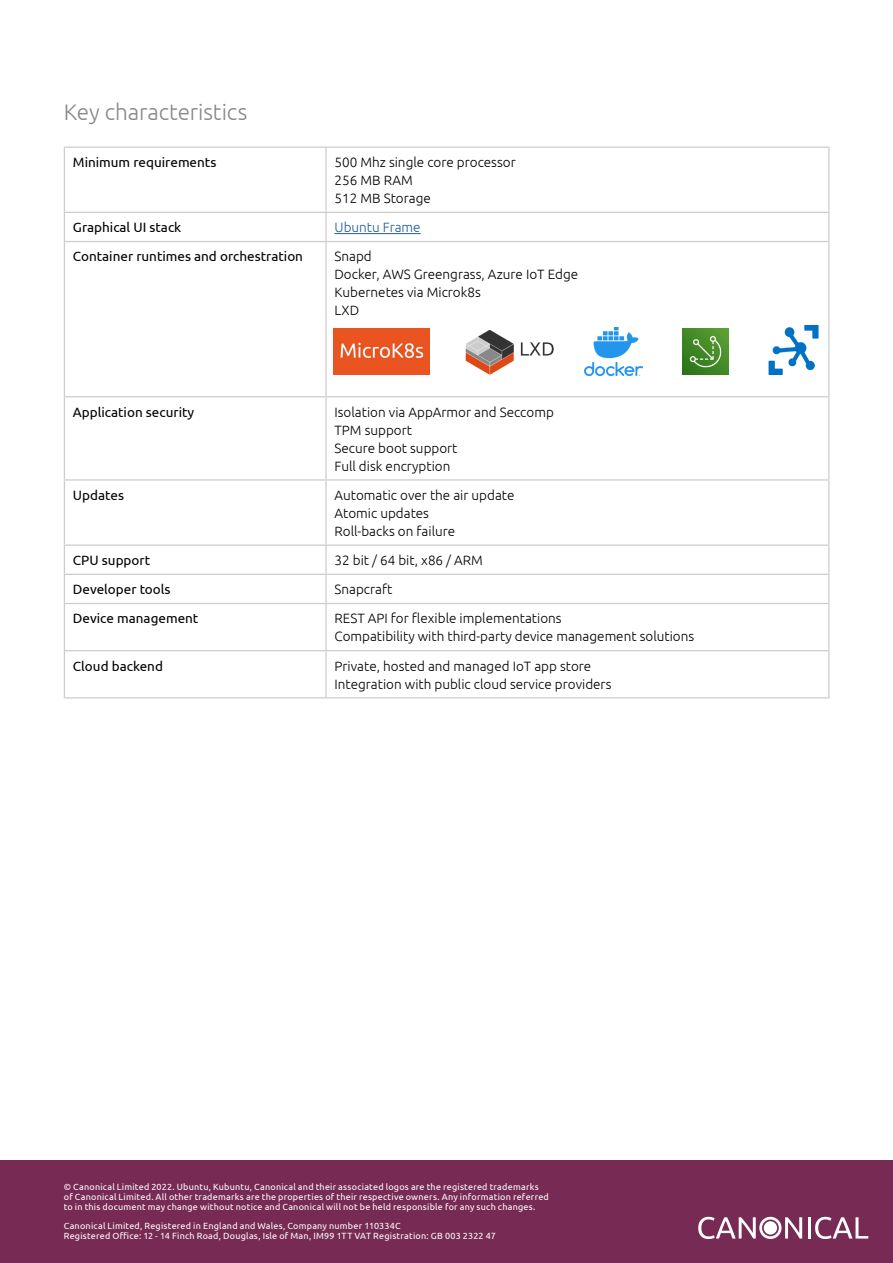
<style>
.page{position:relative;width:893px;height:1263px;background:#fff}
.page>*{position:absolute;margin:0;border:0;box-sizing:border-box;transform-origin:0 0}
.t1{font:300 22.5px "Ubuntu";letter-spacing:-.005em;color:#888}
.t2{font:300 13.5px/18px "Ubuntu";color:#000}
.t3{font:13.5px "Ubuntu";color:#000}
.t4{font:300 13.5px "Ubuntu";color:#215e9e}
.t5{font:9px/9.8px "Ubuntu";letter-spacing:.025em;color:#fff}
</style>
<div class="page">
<hr style="left:64px;top:148px;width:1px;height:64px;background:#cdcdcd">
<hr style="left:64px;top:147px;width:262px;height:1px;background:#cdcdcd">
<hr style="left:325px;top:148px;width:2px;height:64px;background:#cdcdcd">
<hr style="left:326px;top:147px;width:503px;height:1px;background:#cdcdcd">
<hr style="left:828px;top:148px;width:1px;height:64px;background:#cdcdcd">
<svg style="left:64px;top:213px;width:1px;height:28px"></svg>
<hr style="left:64px;top:242px;width:1px;height:154px;background:#cdcdcd">
<hr style="left:64px;top:397px;width:1px;height:82px;background:#cdcdcd">
<hr style="left:64px;top:481px;width:1px;height:63px;background:#cdcdcd">
<svg style="left:64px;top:546px;width:1px;height:57px"></svg>
<hr style="left:64px;top:604px;width:1px;height:46px;background:#cdcdcd">
<hr style="left:64px;top:651px;width:1px;height:46px;background:#cdcdcd">
<hr style="left:64px;top:212px;width:262px;height:1px;background:#cdcdcd">
<hr style="left:64px;top:241px;width:262px;height:1px;background:#cdcdcd">
<hr style="left:325px;top:213px;width:2px;height:28px;background:#cdcdcd">
<hr style="left:325px;top:242px;width:2px;height:154px;background:#cdcdcd">
<hr style="left:325px;top:397px;width:2px;height:82px;background:#cdcdcd">
<hr style="left:325px;top:481px;width:2px;height:63px;background:#cdcdcd">
<hr style="left:325px;top:546px;width:2px;height:28px;background:#cdcdcd">
<hr style="left:325px;top:575px;width:2px;height:28px;background:#cdcdcd">
<hr style="left:325px;top:604px;width:2px;height:46px;background:#cdcdcd">
<hr style="left:325px;top:651px;width:2px;height:46px;background:#cdcdcd">
<hr style="left:326px;top:212px;width:503px;height:1px;background:#cdcdcd">
<hr style="left:326px;top:241px;width:503px;height:1px;background:#cdcdcd">
<svg style="left:828px;top:213px;width:1px;height:28px"></svg>
<hr style="left:828px;top:242px;width:1px;height:154px;background:#cdcdcd">
<hr style="left:828px;top:397px;width:1px;height:82px;background:#cdcdcd">
<hr style="left:828px;top:481px;width:1px;height:63px;background:#cdcdcd">
<svg style="left:828px;top:546px;width:1px;height:57px"></svg>
<hr style="left:828px;top:604px;width:1px;height:46px;background:#cdcdcd">
<hr style="left:828px;top:651px;width:1px;height:46px;background:#cdcdcd">
<hr style="left:64px;top:396px;width:262px;height:1px;background:#cdcdcd">
<hr style="left:64px;top:479px;width:262px;height:2px;background:#cdcdcd">
<hr style="left:64px;top:544px;width:262px;height:2px;background:#cdcdcd">
<hr style="left:64px;top:574px;width:262px;height:1px;background:#cdcdcd">
<hr style="left:64px;top:603px;width:262px;height:1px;background:#cdcdcd">
<hr style="left:64px;top:650px;width:262px;height:1px;background:#cdcdcd">
<hr style="left:64px;top:697px;width:262px;height:1px;background:#cdcdcd">
<hr style="left:326px;top:396px;width:503px;height:1px;background:#cdcdcd">
<hr style="left:326px;top:479px;width:503px;height:2px;background:#cdcdcd">
<hr style="left:326px;top:544px;width:503px;height:2px;background:#cdcdcd">
<hr style="left:326px;top:574px;width:503px;height:1px;background:#cdcdcd">
<hr style="left:326px;top:603px;width:503px;height:1px;background:#cdcdcd">
<hr style="left:326px;top:650px;width:503px;height:1px;background:#cdcdcd">
<hr style="left:326px;top:697px;width:503px;height:1px;background:#cdcdcd">
<hr style="left:334px;top:233px;width:87px;height:1px;background:#215e9e">
<img style="left:768px;top:325px;width:51px;height:49px">
<div style="left:0;top:1161px;width:893px;height:102px;background:#772a54"></div>
<hr style="left:808px;top:1217px;width:2px;height:21px;background:#fff">
<svg style="left:815px;top:1217px;width:53px;height:22px"></svg>
<svg style="left:698px;top:1217px;width:104px;height:22px"></svg>
<img style="left:333px;top:328px;width:96px;height:47px">
<img style="left:466px;top:331px;width:88px;height:44px">
<img style="left:584px;top:327px;width:59px;height:49px">
<img style="left:682px;top:328px;width:46px;height:46px">
<h1 class="t1" style="left:64px;top:98px;width:185px">Key characteristics</h1>
<h2 class="t3" style="left:73px;top:154px;width:145px">Minimum requirements</h2>
<h2 class="t2" style="left:334px;top:153px;width:183px">500 Mhz single core processor<br>256 MB RAM<br>512 MB Storage</h2>
<h2 class="t3" style="left:73px;top:219px;width:110px">Graphical UI stack</h2>
<h2 class="t4" style="left:334px;top:219px;width:88px">Ubuntu Frame</h2>
<h2 class="t3" style="left:73px;top:248px;width:232px">Container runtimes and orchestration</h2>
<h2 class="t2" style="left:334px;top:247px;width:245px">Snapd<br>Docker, AWS Greengrass, Azure IoT Edge<br>Kubernetes via Microk8s<br>LXD</h2>
<h2 class="t3" style="left:73px;top:404px;width:123px">Application security</h2>
<h2 class="t2" style="left:334px;top:402px;width:221px">Isolation via AppArmor and Seccomp<br>TPM support<br>Secure boot support<br>Full disk encryption</h2>
<h2 class="t3" style="left:73px;top:487px;width:53px">Updates</h2>
<h2 class="t2" style="left:334px;top:486px;width:182px">Automatic over the air update<br>Atomic updates<br>Roll-backs on failure</h2>
<h2 class="t3" style="left:73px;top:552px;width:79px">CPU support</h2>
<h2 class="t2" style="left:334px;top:551px;width:150px">32 bit / 64 bit, x86 / ARM</h2>
<h2 class="t3" style="left:73px;top:581px;width:99px">Developer tools</h2>
<h2 class="t2" style="left:334px;top:580px;width:59px">Snapcraft</h2>
<h2 class="t3" style="left:73px;top:610px;width:127px">Device management</h2>
<h2 class="t2" style="left:334px;top:609px;width:361px">REST API for flexible implementations<br>Compatibility with third-party device management solutions</h2>
<h2 class="t3" style="left:73px;top:657px;width:92px">Cloud backend</h2>
<h2 class="t2" style="left:334px;top:656px;width:278px">Private, hosted and managed IoT app store<br>Integration with public cloud service providers</h2>
<p class="t5" style="left:64px;top:1181px;width:487px">© Canonical Limited 2022. Ubuntu, Kubuntu, Canonical and their associated logos are the registered trademarks of Canonical Limited. All other trademarks are the properties of their respective owners. Any information referred to in this document may change without notice and Canonical will not be held responsible for any such changes.</p>
<p class="t5" style="left:64px;top:1220px;width:434px">Canonical Limited, Registered in England and Wales, Company number 110334C<br>Registered Office: 12 - 14 Finch Road, Douglas, Isle of Man, IM99 1TT VAT Registration: GB 003 2322 47</p>
<p class="t5" style="left:162px;top:1181px;width:377px">17. Ubuntu, Kubuntu, Canonical and their associated logos are the registered trademarks</p>
<p class="t5" style="left:120px;top:1230px;width:11px">f</p>
<p class="t5" style="left:153px;top:1230px;width:340px">-14 Finch Road, Douglas, Isle of Man, IM9 1TT VAT Registration: GB 003 232 47</p>
</div>
